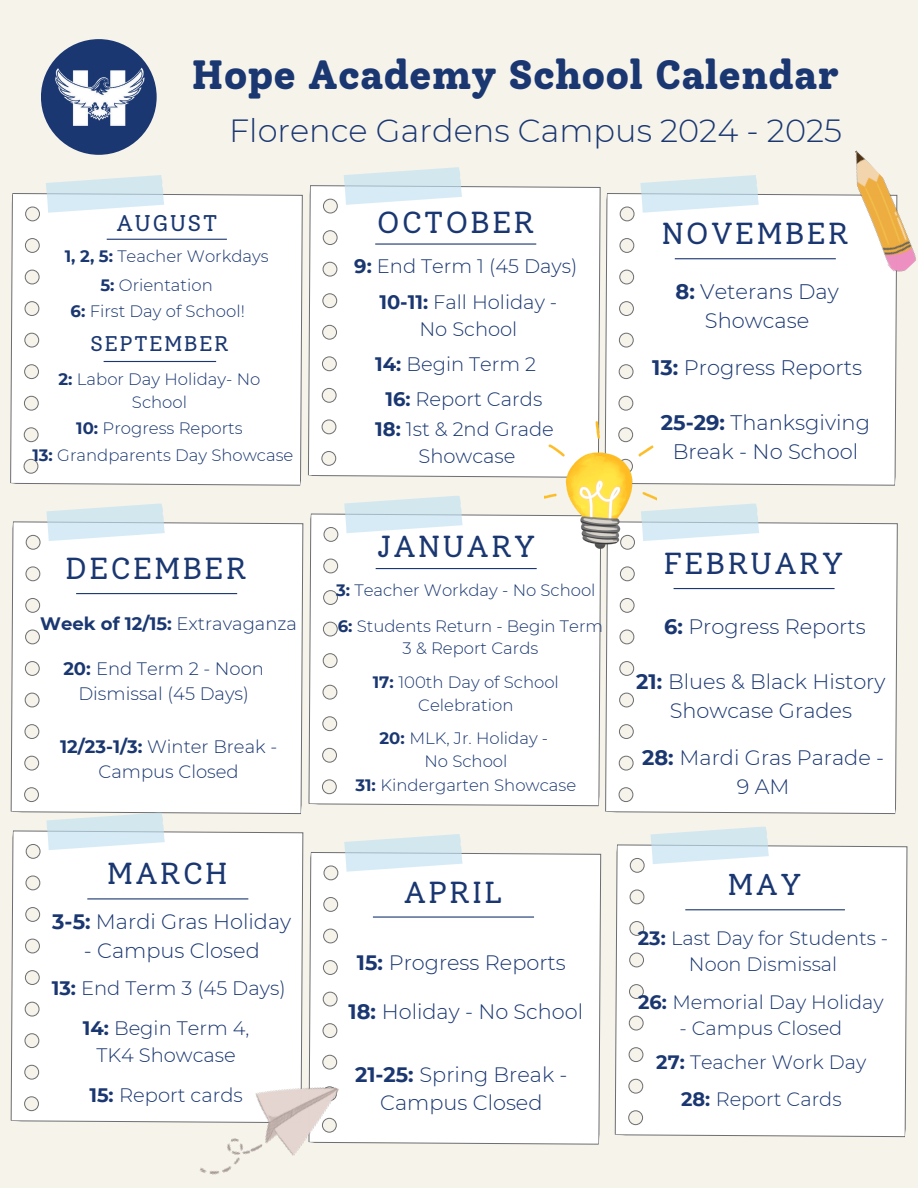
<style>
.page{position:relative;width:918px;height:1188px;background:#f6f3eb}
.page>*{position:absolute;margin:0;border:0;box-sizing:border-box;transform-origin:0 0}
.t1{font:800 40.8px "Solway";color:#1a3771}
.t2{font:300 32.1px "Montserrat";color:#1a3771}
.t3{font:30.3px "Solway";letter-spacing:.06em;color:#1a3771}
.t4{font:30px "Solway";color:#1a3771}
.t5{font:22.65px "Solway";letter-spacing:.06em;color:#1a3771}
.t6{font:21.15px "Solway";letter-spacing:.06em;color:#1a3771}
.t7{font:300 21px/29.2px "Montserrat";color:#1a3771;text-align:center}
.t8{font:300 20.85px/29.2px "Montserrat";color:#1a3771;text-align:center}
.t9{font:300 19.5px/27px "Montserrat";color:#1a3771;text-align:center}
.t10{font:300 19.35px/26.1px "Montserrat";color:#1a3771;text-align:center}
.t11{font:300 18px/24.8px "Montserrat";color:#1a3771;text-align:center}
.t12{font:700 18px "Montserrat";color:#1a3771}
.t13{font:300 16.5px/22.5px "Montserrat";color:#1a3771;text-align:center}
.s1{font-weight:700}
.s2{font-weight:300}
</style>
<div class="page">
<div style="left:10px;top:193px;width:266px;height:293px;background:#fff"></div>
<svg style="left:42px;top:175px;width:126px;height:51px;background:#e6f0f5"></svg>
<hr style="left:107px;top:239px;width:120px;height:1px;background:#1a3771">
<svg style="left:276px;top:185px;width:297px;height:301px;background:#fbfbfb"></svg>
<svg style="left:340px;top:167px;width:126px;height:51px;background:#e6f0f5"></svg>
<hr style="left:104px;top:361px;width:112px;height:1px;background:#1a3771">
<div style="left:573px;top:186px;width:324px;height:300px;background:#fff"></div>
<svg style="left:637px;top:175px;width:125px;height:51px;background:#e5f0f5"></svg>
<hr style="left:375px;top:243px;width:161px;height:2px;background:#1a3771">
<div style="left:10px;top:521px;width:267px;height:278px;background:#fff"></div>
<svg style="left:43px;top:503px;width:125px;height:52px;background:#e6f0f5"></svg>
<hr style="left:675px;top:258px;width:161px;height:1px;background:#1a3771">
<svg style="left:277px;top:482px;width:296px;height:324px;background:#fbfbfa"></svg>
<svg style="left:341px;top:482px;width:125px;height:65px"></svg>
<hr style="left:76px;top:593px;width:161px;height:1px;background:#1a3771">
<div style="left:573px;top:522px;width:325px;height:291px;background:#fff"></div>
<svg style="left:637px;top:497px;width:126px;height:58px"></svg>
<hr style="left:376px;top:568px;width:161px;height:1px;background:#1a3771">
<svg style="left:10px;top:799px;width:325px;height:324px;background:#fbfbfb"></svg>
<svg style="left:43px;top:799px;width:125px;height:65px;background:#e9f1f5"></svg>
<hr style="left:674px;top:588px;width:161px;height:1px;background:#1a3771">
<svg style="left:277px;top:820px;width:306px;height:325px;background:#fcfbfb"></svg>
<svg style="left:341px;top:821px;width:125px;height:64px"></svg>
<hr style="left:87px;top:898px;width:161px;height:1px;background:#1a3771">
<svg style="left:583px;top:813px;width:325px;height:332px"></svg>
<svg style="left:647px;top:813px;width:125px;height:65px"></svg>
<hr style="left:373px;top:916px;width:161px;height:2px;background:#1a3771">
<img style="left:199px;top:1053px;width:140px;height:122px">
<img style="left:816px;top:150px;width:100px;height:127px">
<img style="left:545px;top:421px;width:111px;height:128px">
<div style="left:41px;top:39px;width:116px;height:116px;background:#1a3771;border-radius:50%"></div>
<img style="left:55px;top:67px;width:90px;height:59px">
<hr style="left:685px;top:909px;width:160px;height:1px;background:#1a3771">
<p class="t1" style="left:192px;top:50px;width:649px">Hope Academy School Calendar</p>
<p class="t2" style="left:229px;top:111px;width:614px">Florence Gardens Campus 2024 - 2025</p>
<h6 class="t5" style="left:116px;top:209px;width:103px">AUGUST</h6>
<h4 class="t13" style="left:65px;top:245px;width:205px"><span class="s1">1, 2, 5:</span> Teacher Workdays</h4>
<p class="t13" style="left:100px;top:274px;width:114px"><span class="s1">5:</span> Orientation</p>
<p class="t13" style="left:71px;top:300px;width:176px"><span class="s1">6:</span> First Day of School!</p>
<h6 class="t6" style="left:90px;top:331px;width:140px">SEPTEMBER</h6>
<p class="t13" style="left:59px;top:368px;width:203px"><span class="s1">2:</span> Labor Day Holiday- No<br>School</p>
<p class="t13" style="left:76px;top:416px;width:168px"><span class="s1">10:</span> Progress Reports</p>
<p class="t13" style="left:32px;top:444px;width:263px"><span class="s1">13:</span> Grandparents Day Showcase</p>
<p class="t3" style="left:65px;top:550px;width:183px">DECEMBER</p>
<h4 class="t12" style="left:40px;top:613px;width:258px">Week of 12/15: <span class="s2">Extravaganza</span></h4>
<p class="t11" style="left:63px;top:657px;width:202px"><span class="s1">20:</span> End Term 2 - Noon<br>Dismissal (45 Days)</p>
<p class="t11" style="left:60px;top:734px;width:219px"><span class="s1">12/23-1/3:</span> Winter Break -<br>Campus Closed</p>
<p class="t3" style="left:107px;top:856px;width:123px">MARCH</p>
<p class="t8" style="left:52px;top:907px;width:241px"><span class="s1">3-5:</span> Mardi Gras Holiday</p>
<p class="t8" style="left:84px;top:936px;width:177px">- Campus Closed</p>
<h2 class="t9" style="left:52px;top:974px;width:235px"><span class="s1">13:</span> End Term 3 (45 Days)</h2>
<h5 class="t9" style="left:83px;top:1015px;width:168px"><span class="s1">14:</span> Begin Term 4,<br>TK4 Showcase</h5>
<h6 class="t9" style="left:89px;top:1082px;width:155px"><span class="s1">15:</span> Report cards</h6>
<p class="t3" style="left:377px;top:204px;width:159px">OCTOBER</p>
<p class="t9" style="left:354px;top:253px;width:225px"><span class="s1">9:</span> End Term 1 (45 Days)</p>
<h2 class="t9" style="left:379px;top:288px;width:180px"><span class="s1">10-11:</span> Fall Holiday -<br>No School</h2>
<h6 class="t9" style="left:375px;top:350px;width:163px"><span class="s1">14:</span> Begin Term 2</h6>
<h6 class="t9" style="left:385px;top:385px;width:159px"><span class="s1">16:</span> Report Cards</h6>
<h6 class="t9" style="left:375px;top:415px;width:180px"><span class="s1">18:</span> 1st &amp; 2nd Grade<br>Showcase</h6>
<h1 class="t3" style="left:377px;top:528px;width:160px">JANUARY</h1>
<p class="t13" style="left:336px;top:579px;width:261px"><span class="s1">3:</span> Teacher Workday - No School</p>
<p class="t13" style="left:338px;top:615px;width:267px"><span class="s1">6:</span> Students Return - Begin Term<br>3 &amp; Report Cards</p>
<h5 class="t13" style="left:373px;top:671px;width:188px"><span class="s1">17:</span> 100th Day of School<br>Celebration</h5>
<h2 class="t13" style="left:379px;top:727px;width:170px"><span class="s1">20:</span> MLK, Jr. Holiday -</h2>
<h5 class="t13" style="left:425px;top:750px;width:84px">No School</h5>
<h5 class="t13" style="left:355px;top:773px;width:222px"><span class="s1">31:</span> Kindergarten Showcase</h5>
<p class="t3" style="left:403px;top:874px;width:100px">APRIL</p>
<p class="t8" style="left:357px;top:947px;width:210px"><span class="s1">15:</span> Progress Reports</p>
<p class="t8" style="left:349px;top:997px;width:236px"><span class="s1">18:</span> Holiday - No School</p>
<h2 class="t8" style="left:355px;top:1060px;width:214px;line-height:28.2px"><span class="s1">21-25:</span> Spring Break -<br>Campus Closed</h2>
<h6 class="t3" style="left:661px;top:215px;width:189px">NOVEMBER</h6>
<p class="t7" style="left:676px;top:277px;width:165px"><span class="s1">8:</span> Veterans Day<br>Showcase</p>
<h2 class="t7" style="left:652px;top:353px;width:211px"><span class="s1">13:</span> Progress Reports</h2>
<p class="t7" style="left:661px;top:407px;width:211px"><span class="s1">25-29:</span> Thanksgiving<br>Break - No School</p>
<h3 class="t3" style="left:663px;top:545px;width:182px">FEBRUARY</h3>
<h5 class="t8" style="left:664px;top:612px;width:203px"><span class="s1">6:</span> Progress Reports</h5>
<h5 class="t8" style="left:636px;top:667px;width:251px"><span class="s1">21:</span> Blues &amp; Black History<br>Showcase Grades</h5>
<h5 class="t8" style="left:642px;top:743px;width:244px"><span class="s1">28:</span> Mardi Gras Parade -<br>9 AM</h5>
<h6 class="t4" style="left:727px;top:867px;width:76px">MAY</h6>
<h6 class="t10" style="left:638px;top:925px;width:252px"><span class="s1">23:</span> Last Day for Students -<br>Noon Dismissal</h6>
<p class="t10" style="left:638px;top:989px;width:247px"><span class="s1">26:</span> Memorial Day Holiday</p>
<p class="t10" style="left:679px;top:1015px;width:164px">- Campus Closed</p>
<h2 class="t10" style="left:656px;top:1049px;width:212px"><span class="s1">27:</span> Teacher Work Day</h2>
<h6 class="t10" style="left:681px;top:1086px;width:162px"><span class="s1">28:</span> Report Cards</h6>
</div>
